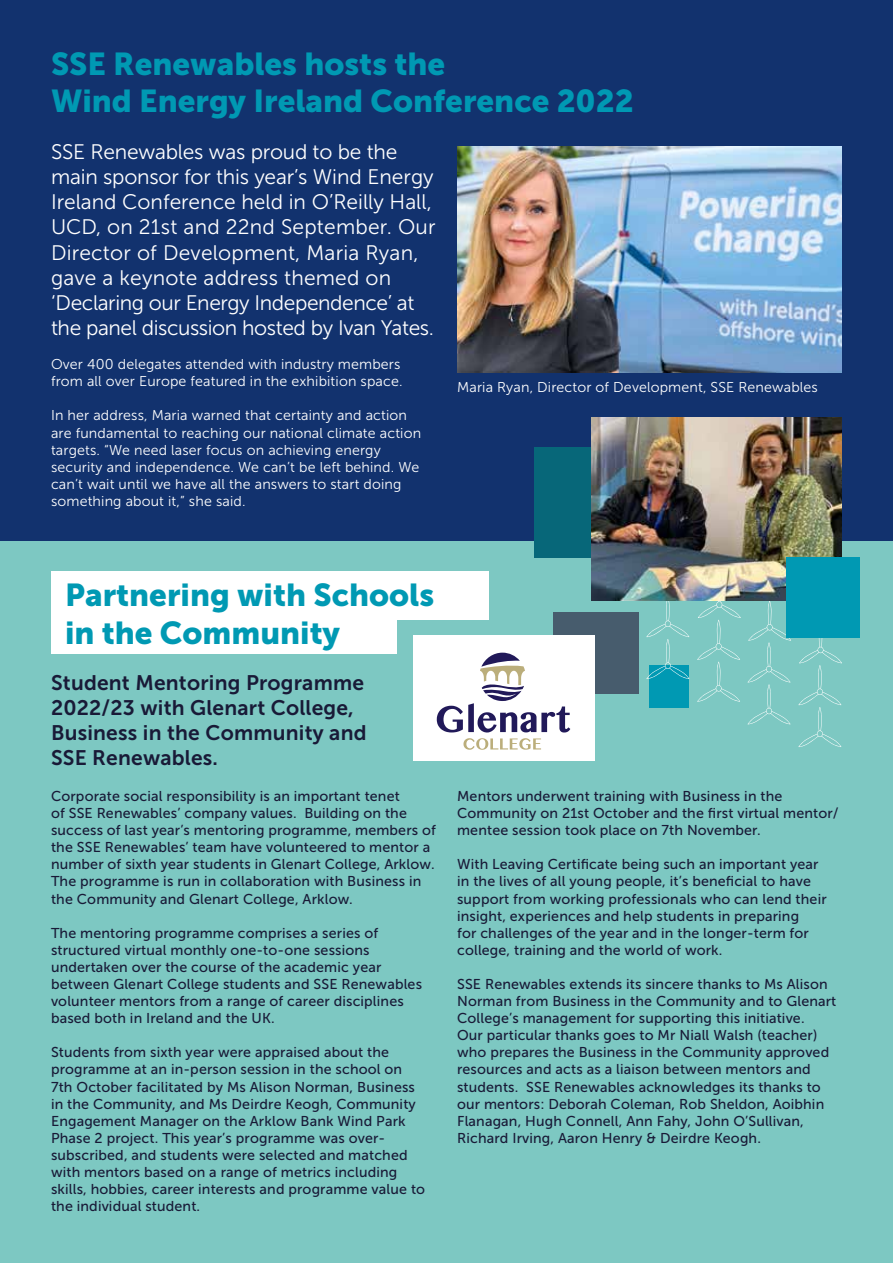
<style>
.page{position:relative;width:893px;height:1263px;background:#fff}
.page>*{position:absolute;margin:0;border:0;box-sizing:border-box;transform-origin:0 0}
.t1{font:31.5px/37.8px "Museo Sans 900";color:#0099b3}
.t2{font:21px/25.2px "Museo Sans 300";letter-spacing:-.005em;color:#fff}
.t3{font:21px/25.2px "Museo Sans 700";letter-spacing:.01em;color:#191a37}
.t4{font:14.25px/17.1px "Museo Sans 500";letter-spacing:.01em;color:#191a37}
.t5{font:14.25px/17.1px "Museo Sans 300";letter-spacing:.01em;color:#fff}
</style>
<div class="page">
<div style="left:0;top:518px;width:893px;height:745px;background:#7dc8c2"></div>
<div style="left:0;top:0;width:893px;height:540px;background:#12326e"></div>
<div style="left:649px;top:665px;width:40px;height:43px;background:#0099b3"></div>
<div style="left:554px;top:613px;width:85px;height:81px;background:#475c6d"></div>
<div style="left:413px;top:636px;width:181px;height:125px;background:#fff"></div>
<svg style="left:798px;top:638px;width:44px;height:109px"></svg>
<svg style="left:748px;top:600px;width:43px;height:124px"></svg>
<svg style="left:697px;top:600px;width:44px;height:102px"></svg>
<svg style="left:646px;top:600px;width:44px;height:79px"></svg>
<div style="left:534px;top:447px;width:115px;height:111px;background:#076779"></div>
<div style="left:51px;top:571px;width:438px;height:48px;background:#fff"></div>
<div style="left:51px;top:613px;width:345px;height:41px;background:#fff"></div>
<img style="left:457px;top:147px;width:385px;height:226px">
<img style="left:591px;top:418px;width:251px;height:182px">
<div style="left:787px;top:558px;width:73px;height:80px;background:#0099b3"></div>
<svg style="left:463px;top:738px;width:78px;height:12px"></svg>
<svg style="left:437px;top:653px;width:133px;height:79px"></svg>
<h1 class="t1" style="left:51px;top:45px;width:584px">SSE Renewables hosts the<br>Wind Energy Ireland Conference 2022</h1>
<p class="t2" style="left:51px;top:139px;width:386px">SSE Renewables was proud to be the main sponsor for this year’s Wind Energy Ireland Conference held in O’Reilly Hall, UCD, on 21st and 22nd September. Our Director of Development, Maria Ryan, gave a keynote address themed on ‘Declaring our Energy Independence’ at the panel discussion hosted by Ivan Yates.</p>
<p class="t5" style="left:51px;top:356px;width:353px">Over 400 delegates attended with industry members from all over Europe featured in the exhibition space.</p>
<p class="t5" style="left:51px;top:407px;width:372px">In her address, Maria warned that certainty and action are fundamental to reaching our national climate action targets. “We need laser focus on achieving energy security and independence. We can’t be left behind. We can’t wait until we have all the answers to start doing something about it,” she said.</p>
<p class="t5" style="left:457px;top:379px;width:362px">Maria Ryan, Director of Development, SSE Renewables</p>
<h1 class="t1" style="left:65px;top:576px;width:371px">Partnering with Schools in the Community</h1>
<h2 class="t3" style="left:51px;top:670px;width:317px">Student Mentoring Programme<br>2022/23 with Glenart College,<br>Business in the Community and<br>SSE Renewables.</h2>
<p class="t4" style="left:51px;top:787px;width:386px">Corporate social responsibility is an important tenet<br>of SSE Renewables’ company values. Building on the success of last year’s mentoring programme, members of the SSE Renewables’ team have volunteered to mentor a number of sixth year students in Glenart College, Arklow.<br>The programme is run in collaboration with Business in the Community and Glenart College, Arklow.</p>
<p class="t4" style="left:51px;top:924px;width:372px">The mentoring programme comprises a series of structured virtual monthly one-to-one sessions undertaken over the course of the academic year between Glenart College students and SSE Renewables volunteer mentors from a range of career disciplines based both in Ireland and the UK.</p>
<p class="t4" style="left:51px;top:1044px;width:376px">Students from sixth year were appraised about the programme at an in-person session in the school on 7th October facilitated by Ms Alison Norman, Business in the Community, and Ms Deirdre Keogh, Community Engagement Manager on the Arklow Bank Wind Park Phase 2 project. This year’s programme was over&shy;subscribed, and students were selected and matched with mentors based on a range of metrics including skills, hobbies, career interests and programme value to the individual student.</p>
<p class="t4" style="left:457px;top:787px;width:383px">Mentors underwent training with Business in the<br>Community on 21st October and the first virtual mentor/ mentee session took place on 7th November.</p>
<p class="t4" style="left:457px;top:856px;width:371px">With Leaving Certificate being such an important year in the lives of all young people, it’s beneficial to have support from working professionals who can lend their insight, experiences and help students in preparing<br>for challenges of the year and in the longer-term for college, training and the world of work.</p>
<p class="t4" style="left:457px;top:975px;width:381px">SSE Renewables extends its sincere thanks to Ms Alison Norman from Business in the Community and to Glenart College’s management for supporting this initiative.<br>Our particular thanks goes to Mr Niall Walsh (teacher) who prepares the Business in the Community approved resources and acts as a liaison between mentors and students. SSE Renewables acknowledges its thanks to our mentors: Deborah Coleman, Rob Sheldon, Aoibhin Flanagan, Hugh Connell, Ann Fahy, John O’Sullivan, Richard Irving, Aaron Henry &amp; Deirdre Keogh.</p>
</div>
